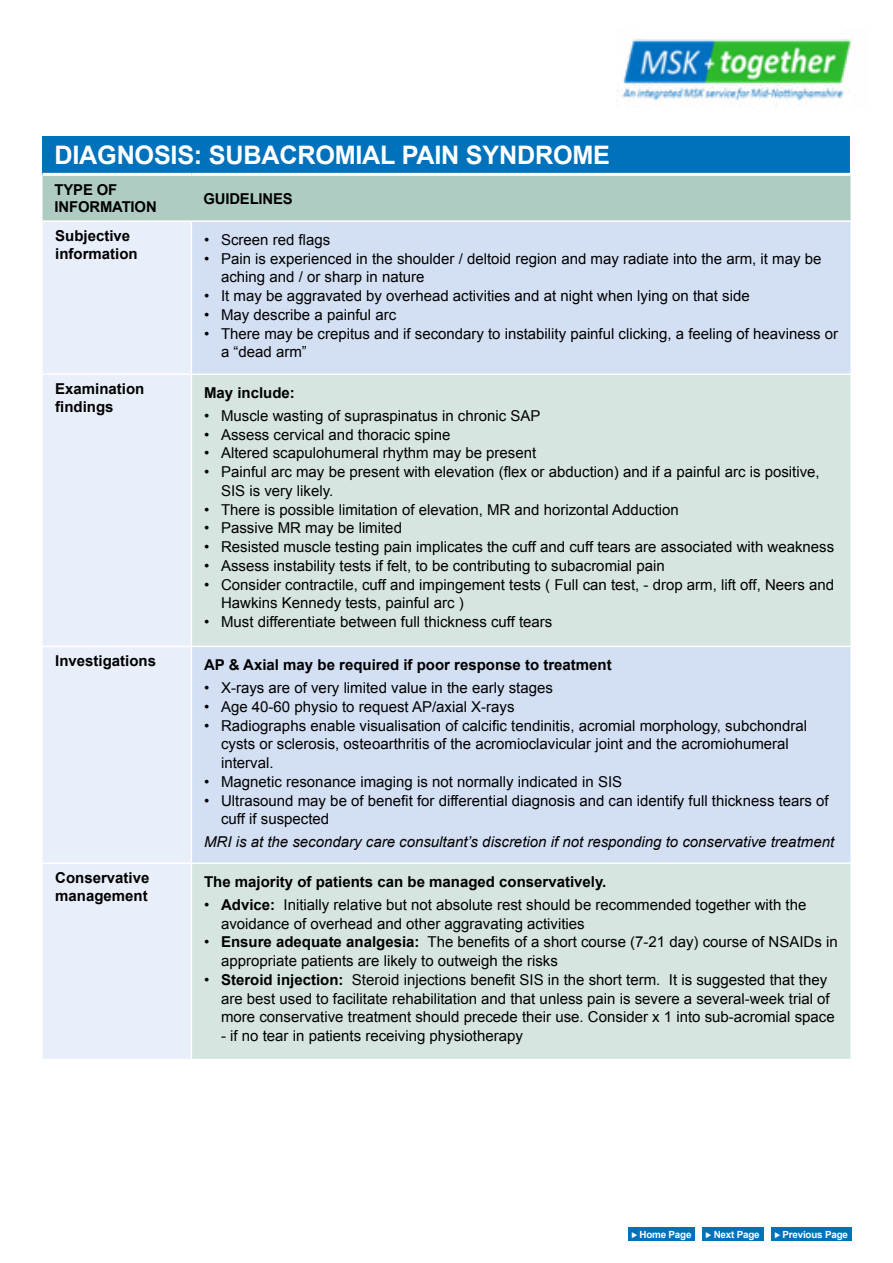
<style>
.page{position:relative;width:893px;height:1263px;background:#fff}
.page>*{position:absolute;margin:0;border:0;box-sizing:border-box;transform-origin:0 0}
.t1{font:700 25.5px "Arial";letter-spacing:-.01em;color:#fff}
.t2{font:15px/18.8px "Arial";color:#000}
.t3{font:700 15px/18.8px "Arial";color:#000}
.t4{font:italic 15px "Arial";color:#000}
.t5{font:700 9.9px "Arial";letter-spacing:-.02em;color:#fff}
.s1{font-weight:700}
.s2{font-family:"Proxima Nova"}
</style>
<div class="page">
<img style="left:616px;top:39px;width:236px;height:67px">
<div style="left:628px;top:1227px;width:67px;height:14px;background:#0072bb"></div>
<div style="left:702px;top:1227px;width:62px;height:14px;background:#0072bb"></div>
<div style="left:771px;top:1227px;width:81px;height:14px;background:#0072bb"></div>
<div style="left:43px;top:136px;width:807px;height:38px;background:#0072bb"></div>
<div style="left:43px;top:176px;width:807px;height:44px;background:#aeccc2"></div>
<div style="left:43px;top:222px;width:148px;height:837px;background:#e9effa"></div>
<div style="left:192px;top:222px;width:658px;height:151px;background:#d3e0f4"></div>
<svg style="left:192px;top:375px;width:658px;height:684px;fill:#d6e5e0"></svg>
<hr style="left:43px;top:173px;width:148px;height:3px;background:#fff">
<hr style="left:191px;top:173px;width:659px;height:3px;background:#fff">
<hr style="left:43px;top:646px;width:148px;height:1px;background:#fff">
<hr style="left:191px;top:646px;width:659px;height:1px;background:#fff">
<hr style="left:43px;top:862px;width:148px;height:2px;background:#fff">
<hr style="left:191px;top:862px;width:659px;height:2px;background:#fff">
<hr style="left:43px;top:373px;width:148px;height:2px;background:#fff">
<h1 class="t1" style="left:55px;top:138px;width:557px">DIAGNOSIS: SUBACROMIAL PAIN SYNDROME</h1>
<p class="t3" style="left:55px;top:182px;width:104px;line-height:16.5px">TYPE OF<br>INFORMATION</p>
<p class="t3" style="left:203px;top:189px;width:91px">GUIDELINES</p>
<p class="t3" style="left:55px;top:226px;width:84px">Subjective information</p>
<p class="t2" style="left:204px;top:230px;width:128px">• Screen red flags</p>
<p class="t2" style="left:221px;top:249px;width:602px;text-indent:-17px">• Pain is experienced in the shoulder / deltoid region and may radiate into the arm, it may be aching and / or sharp in nature</p>
<p class="t2" style="left:204px;top:287px;width:547px">• It may be aggravated by overhead activities and at night when lying on that side</p>
<p class="t2" style="left:204px;top:305px;width:194px">• May describe a painful arc</p>
<p class="t2" style="left:221px;top:324px;width:618px;text-indent:-17px">• There may be crepitus and if secondary to instability painful clicking, a feeling of heaviness or a “dead arm”</p>
<p class="t3" style="left:55px;top:379px;width:91px">Examination findings</p>
<p class="t3" style="left:204px;top:384px;width:92px">May include:</p>
<p class="t2" style="left:204px;top:406px;width:338px">• Muscle wasting of supraspinatus in chronic SAP</p>
<p class="t2" style="left:204px;top:425px;width:248px">• Assess cervical and thoracic spine</p>
<p class="t2" style="left:204px;top:444px;width:334px">• Altered scapulohumeral rhythm may be present</p>
<p class="t2" style="left:221px;top:463px;width:600px;text-indent:-17px">• Painful arc may be present with elevation (flex or abduction) and if a painful arc is positive,<br>SIS is very likely.</p>
<p class="t2" style="left:204px;top:500px;width:476px">• There is possible limitation of elevation, MR and horizontal Adduction</p>
<p class="t2" style="left:204px;top:519px;width:199px">• Passive MR may be limited</p>
<p class="t2" style="left:204px;top:538px;width:632px">• Resisted muscle testing pain implicates the cuff and cuff tears are associated with weakness</p>
<p class="t2" style="left:204px;top:556px;width:462px">• Assess instability tests if felt, to be contributing to subacromial pain</p>
<p class="t2" style="left:221px;top:575px;width:615px;text-indent:-17px">• Consider contractile, cuff and impingement tests ( Full can test, - drop arm, lift off, Neers and<br>Hawkins Kennedy tests, painful arc )</p>
<p class="t2" style="left:204px;top:613px;width:350px">• Must differentiate between full thickness cuff tears</p>
<p class="t3" style="left:55px;top:652px;width:102px">Investigations</p>
<p class="t3" style="left:204px;top:656px;width:409px">AP &amp; Axial may be required if poor response to treatment</p>
<p class="t2" style="left:204px;top:678px;width:350px">• X-rays are of very limited value in the early stages</p>
<p class="t2" style="left:204px;top:697px;width:312px">• Age 40-60 physio to request AP/axial X-rays</p>
<p class="t2" style="left:221px;top:716px;width:587px;text-indent:-17px">• Radiographs enable visualisation of calcific tendinitis, acromial morphology, subchondral cysts or sclerosis, osteoarthritis of the acromioclavicular joint and the acromiohumeral interval.</p>
<p class="t2" style="left:204px;top:772px;width:420px">• Magnetic resonance imaging is not normally indicated in SIS</p>
<p class="t2" style="left:221px;top:791px;width:609px;text-indent:-17px">• Ultrasound may be of benefit for differential diagnosis and can identify full thickness tears of cuff if suspected</p>
<p class="t4" style="left:204px;top:832px;width:632px">MRI is at the secondary care consultant’s discretion if not responding to conservative treatment</p>
<p class="t3" style="left:55px;top:868px;width:96px">Conservative management</p>
<p class="t3" style="left:204px;top:873px;width:404px">The majority of patients can be managed conservatively.</p>
<p class="t2" style="left:221px;top:895px;width:587px;text-indent:-17px">• <span class="s1">Advice:</span> Initially relative but not absolute rest should be recommended together with the avoidance of overhead and other aggravating activities</p>
<p class="t2" style="left:221px;top:933px;width:618px;text-indent:-17px">• <span class="s1">Ensure adequate analgesia:</span> The benefits of a short course (7-21 day) course of NSAIDs in appropriate patients are likely to outweigh the risks</p>
<p class="t2" style="left:221px;top:970px;width:615px;text-indent:-17px">• <span class="s1">Steroid injection:</span> Steroid injections benefit SIS in the short term. It is suggested that they are best used to facilitate rehabilitation and that unless pain is severe a several-week trial of more conservative treatment should precede their use. Consider x 1 into sub-acromial space</p>
<p class="t2" style="left:221px;top:1027px;width:303px">- if no tear in patients receiving physiotherapy</p>
<p class="t5" style="left:631px;top:1227px;width:62px"><span class="s2">⊲</span> Home Page</p>
<p class="t5" style="left:706px;top:1227px;width:56px"><span class="s2">⊲</span> Next Page</p>
<p class="t5" style="left:774px;top:1227px;width:75px"><span class="s2">⊲</span> Previous Page</p>
</div>
